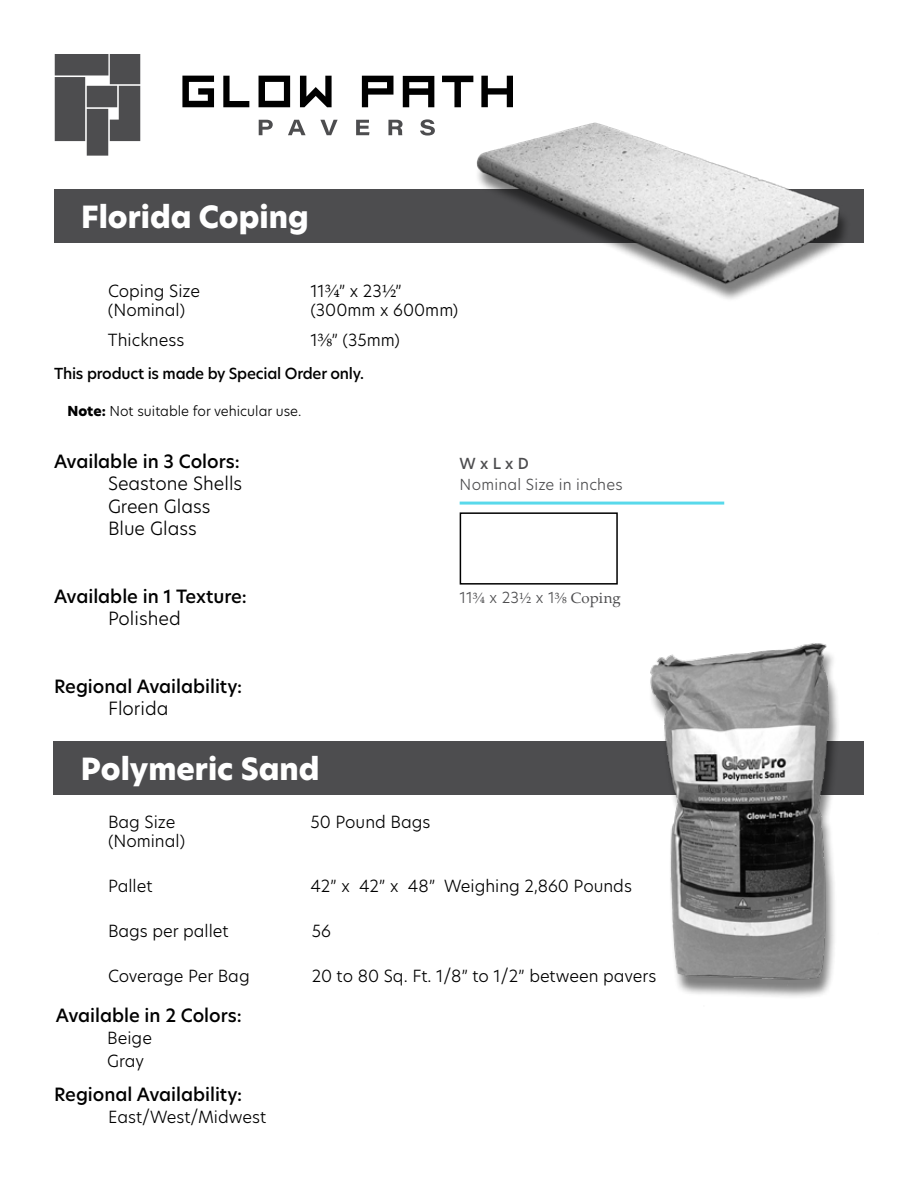
<style>
.page{position:relative;width:918px;height:1188px;background:#fff}
.page>*{position:absolute;margin:0;border:0;box-sizing:border-box;transform-origin:0 0}
.t1{font:800 30px "Hero New";color:#fff}
.t2{font:500 18px "Hero New";color:#000}
.t3{font:300 18px/22.5px "Hero New";color:#000}
.t4{font:300 16.5px/22.5px "Hero New";color:#000}
.t5{font:500 15px "Hero New";letter-spacing:-.015em;color:#000}
.t6{font:15px "Palatino Linotype";letter-spacing:.005em;color:#4d4d4f}
.t7{font:300 15px "Hero New";letter-spacing:.015em;color:#4d4d4f}
.t8{font:500 15px "Hero New";color:#4d4d4f}
.t9{font:300 13.5px "Hero New";color:#000}
.s1{font-family:"Palatino Linotype";font-weight:400;font-size:18px}
.s2{font-weight:800}
.s3{font-family:"Hero New";font-weight:300}
</style>
<div class="page">
<div style="left:54px;top:189px;width:810px;height:54px;background:#4d4d4f"></div>
<div style="left:54px;top:741px;width:810px;height:54px;background:#4d4d4f"></div>
<div style="left:474px;top:128px;width:377px;height:175px;background:#000;opacity:.5"></div>
<img style="left:475px;top:107px;width:367px;height:196px">
<img style="left:650px;top:643px;width:188px;height:354px">
<div style="left:460px;top:512px;width:158px;height:73px;border:2px solid #000"></div>
<hr style="left:460px;top:502px;width:264px;height:3px;background:#59d9eb">
<svg style="left:182px;top:76px;width:331px;height:31px"></svg>
<svg style="left:55px;top:54px;width:85px;height:102px;background:#6e6e70"></svg>
<svg style="left:259px;top:120px;width:14px;height:15px"></svg>
<svg style="left:288px;top:120px;width:18px;height:15px"></svg>
<svg style="left:320px;top:120px;width:18px;height:15px"></svg>
<svg style="left:356px;top:120px;width:14px;height:15px"></svg>
<svg style="left:388px;top:120px;width:15px;height:15px"></svg>
<svg style="left:420px;top:119px;width:15px;height:17px"></svg>
<h1 class="t1" style="left:81px;top:197px;width:229px">Florida Coping</h1>
<p class="t4" style="left:108px;top:279px;width:94px">Coping Size</p>
<p class="t4" style="left:311px;top:279px;width:93px">11<span class="s1">3/4</span>” x 23<span class="s1">1/2</span>”</p>
<p class="t4" style="left:108px;top:299px;width:79px">(Nominal)</p>
<p class="t4" style="left:311px;top:299px;width:149px">(300mm x 600mm)</p>
<p class="t4" style="left:108px;top:328px;width:78px">Thickness</p>
<p class="t4" style="left:311px;top:328px;width:91px">1<span class="s1">3/8</span>” (35mm)</p>
<p class="t5" style="left:54px;top:363px;width:312px">This product is made by Special Order only.</p>
<p class="t9" style="left:68px;top:402px;width:235px"><span class="s2">Note:</span> Not suitable for vehicular use.</p>
<p class="t2" style="left:54px;top:449px;width:187px">Available in 3 Colors:</p>
<p class="t3" style="left:108px;top:472px;width:136px">Seastone Shells<br>Green Glass<br>Blue Glass</p>
<p class="t2" style="left:54px;top:584px;width:194px">Available in 1 Texture:</p>
<p class="t3" style="left:108px;top:607px;width:74px">Polished</p>
<p class="t2" style="left:54px;top:674px;width:190px">Regional Availability:</p>
<p class="t3" style="left:108px;top:697px;width:62px">Florida</p>
<h1 class="t1" style="left:81px;top:749px;width:240px">Polymeric Sand</h1>
<p class="t8" style="left:460px;top:453px;width:71px">W x L x D</p>
<p class="t7" style="left:460px;top:475px;width:165px">Nominal Size in inches</p>
<p class="t6" style="left:460px;top:587px;width:163px"><span class="s3">11</span>3/4 <span class="s3">x 23</span>1/2 <span class="s3">x 1</span>3/8 Coping</p>
<p class="t4" style="left:108px;top:810px;width:69px">Bag Size</p>
<p class="t4" style="left:311px;top:810px;width:121px">50 Pound Bags</p>
<p class="t4" style="left:108px;top:830px;width:79px">(Nominal)</p>
<p class="t4" style="left:108px;top:875px;width:46px">Pallet</p>
<p class="t4" style="left:310px;top:875px;width:323px">42” x 42” x 48” Weighing 2,860 Pounds</p>
<p class="t4" style="left:108px;top:920px;width:122px">Bags per pallet</p>
<p class="t4" style="left:312px;top:920px;width:21px">56</p>
<p class="t4" style="left:108px;top:965px;width:143px">Coverage Per Bag</p>
<p class="t4" style="left:312px;top:965px;width:346px">20 to 80 Sq. Ft. 1/8” to 1/2” between pavers</p>
<p class="t2" style="left:56px;top:1003px;width:188px">Available in 2 Colors:</p>
<p class="t4" style="left:107px;top:1027px;width:46px">Beige<br>Gray</p>
<p class="t2" style="left:54px;top:1082px;width:190px">Regional Availability:</p>
<p class="t4" style="left:108px;top:1106px;width:160px">East/West/Midwest</p>
</div>
